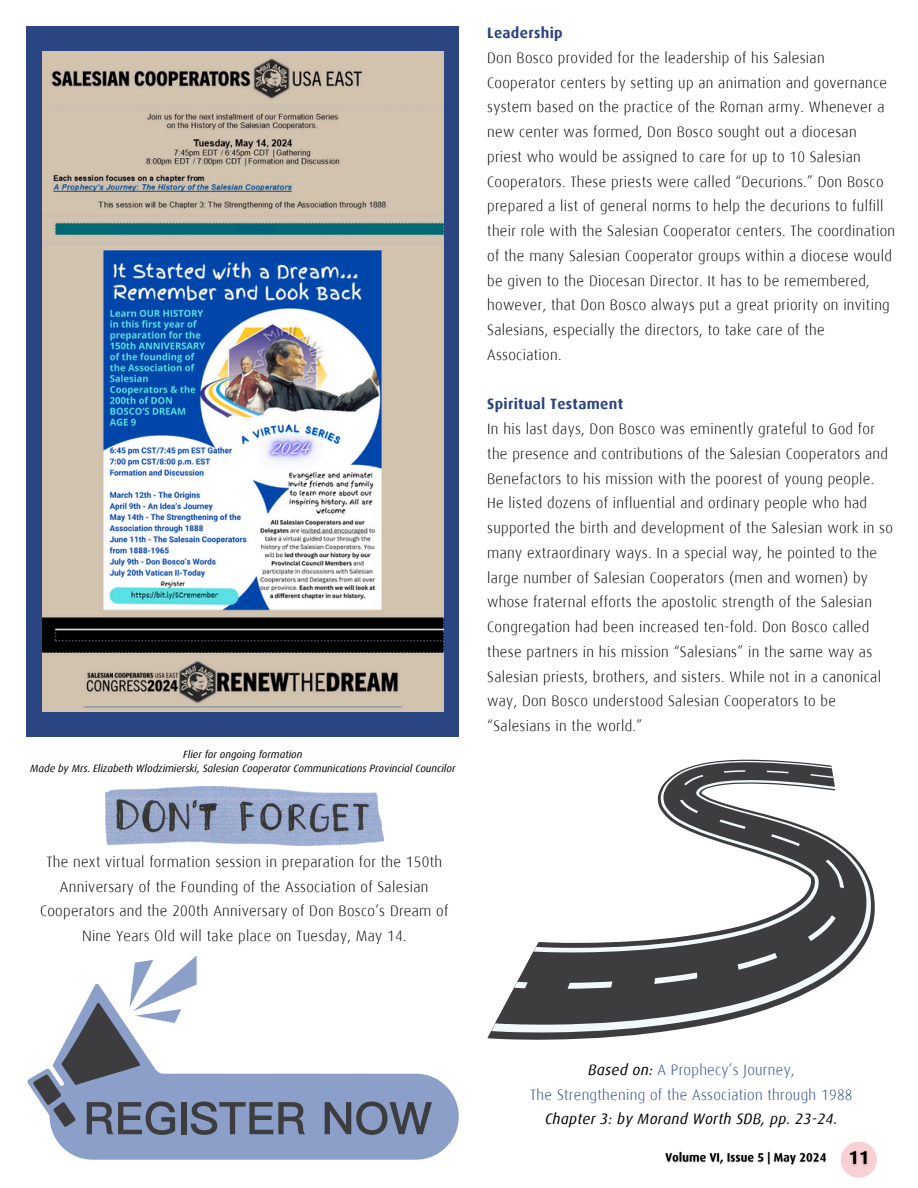
<style>
.page{position:relative;width:918px;height:1188px;background:#fff}
.page>*{position:absolute;margin:0;border:0;box-sizing:border-box;transform-origin:0 0}
.t1{font:300 15px/24.8px "Dax";letter-spacing:.02em;color:#000}
.t2{font:300 15px/24.8px "Dax";letter-spacing:.02em;color:#2b4583;text-align:center}
.t3{font:italic 10.5px "Dax";color:#000}
.s1{font-weight:700;color:#2b4583}
.s2{font-weight:400;font-style:italic;color:#000}
</style>
<div class="page">
<div style="left:841px;top:1142px;width:36px;height:36px;background:#f8d1d4;border-radius:50%"></div>
<div style="left:27px;top:26px;width:432px;height:710px;background:#2b4583"></div>
<img style="left:42px;top:51px;width:402px;height:660px">
<svg style="left:27px;top:1073px;width:432px;height:87px;background:#9aabd0"></svg>
<svg style="left:325px;top:1101px;width:107px;height:34px;background:#6a7690"></svg>
<svg style="left:33px;top:955px;width:272px;height:180px"></svg>
<img style="left:106px;top:786px;width:277px;height:60px">
<svg style="left:487px;top:759px;width:388px;height:280px"></svg>
<svg style="left:491px;top:761px;width:382px;height:272px"></svg>
<svg style="left:495px;top:762px;width:373px;height:263px"></svg>
<svg style="left:514px;top:770px;width:330px;height:219px"></svg>
<img style="left:665px;top:1151px;width:162px;height:14px">
<img style="left:845px;top:1146px;width:28px;height:20px">
<h1 class="t3" style="left:183px;top:750px;width:121px">Flier for ongoing formation</h1>
<h1 class="t3" style="left:30px;top:764px;width:427px">Made by Mrs. Elizabeth Wlodzimierski, Salesian Cooperator Communications Provincial Councilor</h1>
<p class="t1" style="left:487px;top:21px;width:409px"><span class="s1">Leadership<br></span>Don Bosco provided for the leadership of his Salesian Cooperator centers by setting up an animation and governance system based on the practice of the Roman army. Whenever a new center was formed, Don Bosco sought out a diocesan priest who would be assigned to care for up to 10 Salesian Cooperators. These priests were called “Decurions.” Don Bosco prepared a list of general norms to help the decurions to fulfill their role with the Salesian Cooperator centers. The coordination of the many Salesian Cooperator groups within a diocese would be given to the Diocesan Director. It has to be remembered, however, that Don Bosco always put a great priority on inviting Salesians, especially the directors, to take care of the Association.</p>
<p class="t1" style="left:487px;top:393px;width:407px"><span class="s1">Spiritual Testament<br></span>In his last days, Don Bosco was eminently grateful to God for the presence and contributions of the Salesian Cooperators and Benefactors to his mission with the poorest of young people.<br>He listed dozens of influential and ordinary people who had supported the birth and development of the Salesian work in so many extraordinary ways. In a special way, he pointed to the large number of Salesian Cooperators (men and women) by whose fraternal efforts the apostolic strength of the Salesian Congregation had been increased ten-fold. Don Bosco called these partners in his mission “Salesians” in the same way as Salesian priests, brothers, and sisters. While not in a canonical way, Don Bosco understood Salesian Cooperators to be “Salesians in the world.”</p>
<h1 class="t1" style="left:40px;top:850px;width:410px;text-align:center">The next virtual formation session in preparation for the 150th Anniversary of the Founding of the Association of Salesian Cooperators and the 200th Anniversary of Don Bosco’s Dream of Nine Years Old will take place on Tuesday, May 14.</h1>
<p class="t2" style="left:530px;top:1058px;width:324px"><span class="s2">Based on:</span> A Prophecy’s Journey,<br>The Strengthening of the Association through 1988<br><span class="s2">Chapter 3: by Morand Worth SDB, pp. 23-24.</span></p>
</div>
